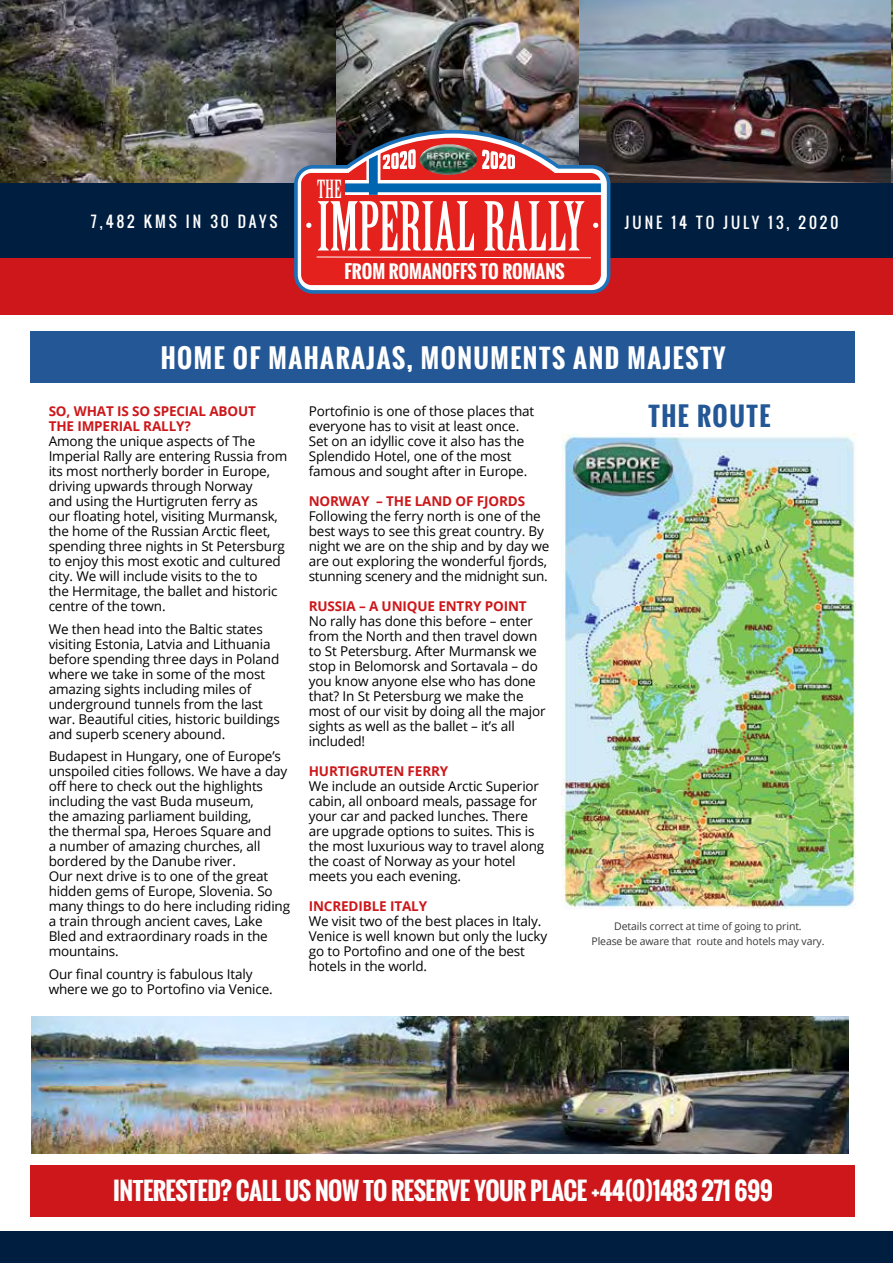
<style>
.page{position:relative;width:893px;height:1263px;background:#fff}
.page>*{position:absolute;margin:0;border:0;box-sizing:border-box;transform-origin:0 0}
.t1{font:65.85px "Birch Std";color:#fff}
.t2{font:700 25.5px "Oswald";letter-spacing:.06em;color:#fff}
.t3{font:700 25.5px "Oswald";letter-spacing:.06em;color:#245796}
.t4{font:24.45px "Birch Std";color:#fff}
.t5{font:700 24px "Oswald";letter-spacing:-.02em;color:#fff}
.t6{font:700 17.85px "Oswald";color:#fff}
.t7{font:15px "Oswald";letter-spacing:.2em;color:#fff}
.t8{font:13.5px/15px "Open Sans";letter-spacing:-.01em;color:#000}
.t9{font:700 13.5px/15px "Open Sans";letter-spacing:-.01em;color:#cd171a}
.t10{font:10.5px/15px "Open Sans";letter-spacing:-.01em;color:#383838;text-align:center}
</style>
<div class="page">
<div style="left:0;top:0;width:893px;height:314px;background:#cd171a"></div>
<img style="left:336px;top:0;width:243px;height:130px">
<div style="left:0;top:1231px;width:893px;height:32px;background:#001f40"></div>
<img style="left:0;top:0;width:336px;height:183px">
<img style="left:579px;top:0;width:314px;height:183px">
<div style="left:30px;top:1165px;width:825px;height:51px;background:#cd171a"></div>
<div style="left:0;top:183px;width:893px;height:74px;background:#001f40"></div>
<div style="left:30px;top:332px;width:825px;height:51px;background:#245796"></div>
<svg style="left:611px;top:130px;width:8px;height:128px"></svg>
<img style="left:293px;top:130px;width:318px;height:164px">
<svg style="left:301px;top:138px;width:301px;height:147px;background:#c54143"></svg>
<img style="left:561px;top:434px;width:295px;height:475px">
<img style="left:32px;top:1016px;width:816px;height:137px">
<h3 class="t4" style="left:317px;top:175px;width:26px">THE</h3>
<h1 class="t1" style="left:317px;top:189px;width:269px">IMPERIAL RALLY</h1>
<p class="t7" style="left:91px;top:211px;width:188px">7,482 KMS IN 30 DAYS</p>
<p class="t7" style="left:625px;top:212px;width:215px">JUNE 14 TO JULY 13, 2020</p>
<h3 class="t6" style="left:344px;top:258px;width:222px">FROM ROMANOFFS TO ROMANS</h3>
<h2 class="t2" style="left:161px;top:338px;width:566px">HOME OF MAHARAJAS, MONUMENTS AND MAJESTY</h2>
<p class="t9" style="left:49px;top:404px;width:209px">SO, WHAT IS SO SPECIAL ABOUT<br>THE IMPERIAL RALLY?</p>
<p class="t8" style="left:49px;top:434px;width:240px">Among the unique aspects of The Imperial Rally are entering Russia from its most northerly border in Europe, driving upwards through Norway<br>and using the Hurtigruten ferry as<br>our floating hotel, visiting Murmansk, the home of the Russian Arctic fleet, spending three nights in St Petersburg to enjoy this most exotic and cultured city. We will include visits to the to<br>the Hermitage, the ballet and historic centre of the town.</p>
<p class="t8" style="left:49px;top:621px;width:233px">We then head into the Baltic states visiting Estonia, Latvia and Lithuania before spending three days in Poland where we take in some of the most amazing sights including miles of underground tunnels from the last war. Beautiful cities, historic buildings and superb scenery abound.</p>
<p class="t8" style="left:49px;top:749px;width:243px">Budapest in Hungary, one of Europe’s unspoiled cities follows. We have a day off here to check out the highlights including the vast Buda museum,<br>the amazing parliament building,<br>the thermal spa, Heroes Square and<br>a number of amazing churches, all bordered by the Danube river.<br>Our next drive is to one of the great hidden gems of Europe, Slovenia. So many things to do here including riding a train through ancient caves, Lake Bled and extraordinary roads in the mountains.</p>
<p class="t8" style="left:49px;top:966px;width:226px">Our final country is fabulous Italy where we go to Portofino via Venice.</p>
<p class="t8" style="left:309px;top:404px;width:227px">Portofinio is one of those places that everyone has to visit at least once.<br>Set on an idyllic cove it also has the Splendido Hotel, one of the most famous and sought after in Europe.</p>
<p class="t9" style="left:309px;top:494px;width:218px">NORWAY – THE LAND OF FJORDS</p>
<p class="t8" style="left:309px;top:509px;width:242px">Following the ferry north is one of the best ways to see this great country. By night we are on the ship and by day we are out exploring the wonderful fjords, stunning scenery and the midnight sun.</p>
<p class="t9" style="left:309px;top:599px;width:219px">RUSSIA – A UNIQUE ENTRY POINT</p>
<p class="t8" style="left:309px;top:614px;width:238px">No rally has done this before – enter from the North and then travel down to St Petersburg. After Murmansk we stop in Belomorsk and Sortavala – do you know anyone else who has done that? In St Petersburg we make the most of our visit by doing all the major sights as well as the ballet – it’s all included!</p>
<p class="t9" style="left:309px;top:764px;width:141px">HURTIGRUTEN FERRY</p>
<p class="t8" style="left:309px;top:779px;width:237px">We include an outside Arctic Superior cabin, all onboard meals, passage for your car and packed lunches. There are upgrade options to suites. This is the most luxurious way to travel along the coast of Norway as your hotel meets you each evening.</p>
<p class="t9" style="left:309px;top:899px;width:120px">INCREDIBLE ITALY</p>
<p class="t8" style="left:309px;top:914px;width:240px">We visit two of the best places in Italy.<br>Venice is well known but only the lucky go to Portofino and one of the best hotels in the world.</p>
<h2 class="t3" style="left:648px;top:397px;width:123px">THE ROUTE</h2>
<p class="t10" style="left:591px;top:918px;width:235px">Details correct at time of going to print.<br>Please be aware that route and hotels may vary.</p>
<h3 class="t5" style="left:113px;top:1173px;width:661px">INTERESTED? CALL US NOW TO RESERVE YOUR PLACE +44(0)1483 271 699</h3>
</div>
